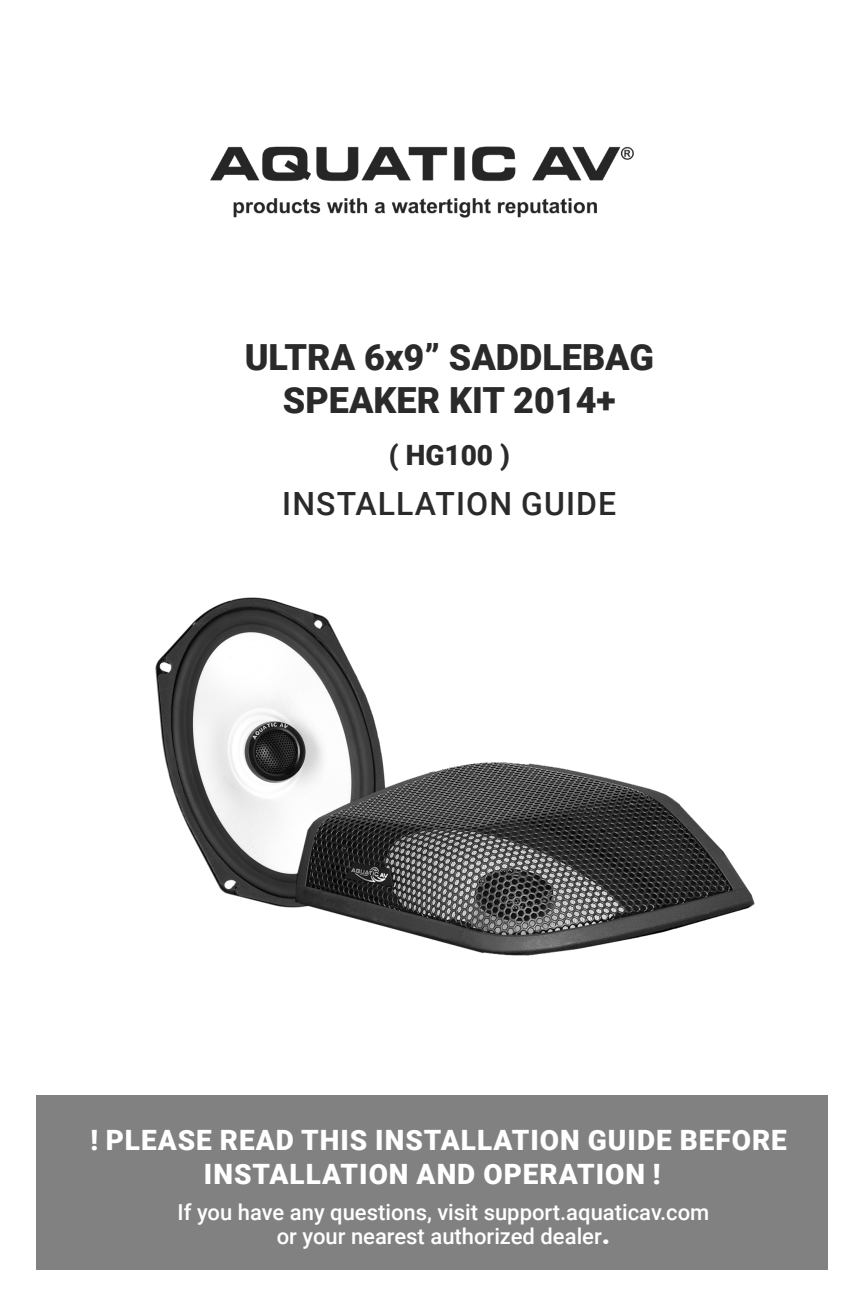
<style>
.page{position:relative;width:864px;height:1296px;background:#fff}
.page>*{position:absolute;margin:0;border:0;box-sizing:border-box;transform-origin:0 0}
.t1{font:900 36px/43.2px "Roboto";color:#2a2a2a;text-align:center}
.t2{font:500 32px "Roboto";letter-spacing:.035em;color:#2a2a2a}
.t3{font:900 28px/33.6px "Roboto";letter-spacing:.035em;color:#fff;text-align:center}
.t4{font:900 28px "Roboto";color:#2a2a2a}
.t5{font:500 22px/24px "Roboto";color:#fff;text-align:center}
.s1{font-weight:900;font-size:28px}
</style>
<div class="page">
<img style="left:210px;top:146px;width:424px;height:72px">
<div style="left:36px;top:1096px;width:792px;height:174px;background:#818181"></div>
<img style="left:156px;top:598px;width:227px;height:309px">
<img style="left:295px;top:763px;width:459px;height:193px">
<h1 class="t1" style="left:245px;top:334px;width:411px">ULTRA 6x9” SADDLEBAG<br>SPEAKER KIT 2014+</h1>
<p class="t4" style="left:389px;top:435px;width:123px">( HG100 )</p>
<h2 class="t2" style="left:282px;top:481px;width:336px">INSTALLATION GUIDE</h2>
<p class="t3" style="left:90px;top:1122px;width:698px">! PLEASE READ THIS INSTALLATION GUIDE BEFORE<br>INSTALLATION AND OPERATION !</p>
<p class="t5" style="left:178px;top:1200px;width:533px">If you have any questions, visit support.aquaticav.com or your nearest authorized dealer<span class="s1">.</span></p>
</div>
